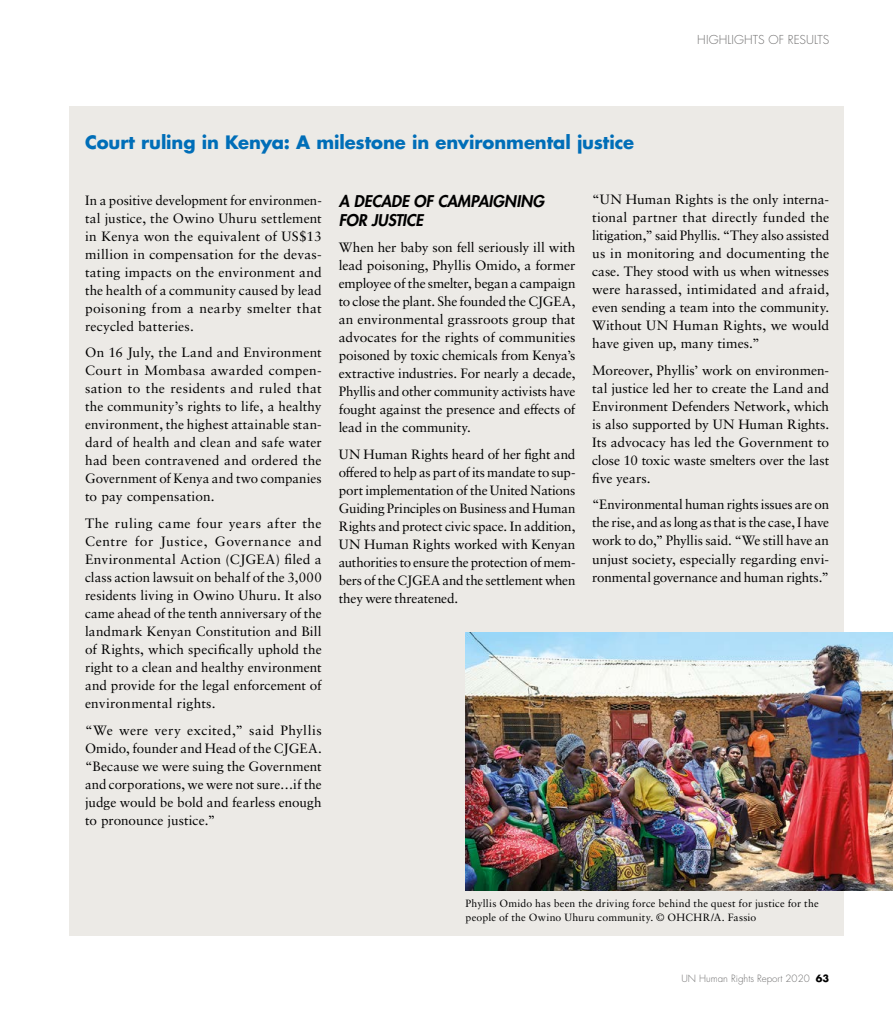
<style>
.page{position:relative;width:893px;height:1021px;background:#fff}
.page>*{position:absolute;margin:0;border:0;box-sizing:border-box;transform-origin:0 0}
.story_title{font:700 18px "Futura Std";letter-spacing:-.005em;color:#006eb8}
.paragraph_title{font:italic 800 15.75px/18.8px "Futura Std";color:#000}
.body{font:13.5px/18px "Sabon LT Pro";color:#000;text-align:justify}
.t1{font:300 12px "Futura Std";letter-spacing:.01em;color:#706f6f}
.image_credit{font:10.5px/13.5px "Sabon LT Pro";letter-spacing:.02em;color:#000}
.t2{font:300 9.75px "Futura Std";color:#706f6f}
.s1{font-weight:700;color:#000}
</style>
<div class="page">
<div style="left:70px;top:106px;width:774px;height:829px;background:#eceae6"></div>
<img style="left:466px;top:633px;width:427px;height:257px">
<p class="story_title" style="left:85px;top:130px;width:551px">Court ruling in Kenya: A milestone in environmental justice</p>
<p class="t1" style="left:697px;top:32px;width:133px">HIGHLIGHTS OF RESULTS</p>
<p class="body" style="left:85px;top:191px;width:238px">In a positive development for environmen&shy;tal justice, the Owino Uhuru settlement in Kenya won the equivalent of US$13 million in compensation for the devas&shy;tating impacts on the environment and the health of a community caused by lead poisoning from a nearby smelter that recycled batteries.</p>
<p class="body" style="left:85px;top:343px;width:238px">On 16 July, the Land and Environment Court in Mombasa awarded compen&shy;sation to the residents and ruled that the community’s rights to life, a healthy environment, the highest attainable stan&shy;dard of health and clean and safe water had been contravened and ordered the Government of Kenya and two companies to pay compensation.</p>
<p class="body" style="left:85px;top:514px;width:238px">The ruling came four years after the Centre for Justice, Governance and Environmental Action (CJGEA) filed a class action lawsuit on behalf of the 3,000 residents living in Owino Uhuru. It also came ahead of the tenth anniversary of the landmark Kenyan Constitution and Bill of Rights, which specifically uphold the right to a clean and healthy environment and provide for the legal enforcement of environmental rights.</p>
<p class="body" style="left:85px;top:720px;width:238px">“We were very excited,” said Phyllis Omido, founder and Head of the CJGEA. “Because we were suing the Government and corporations, we were not sure…if the judge would be bold and fearless enough to pronounce justice.”</p>
<p class="paragraph_title" style="left:339px;top:192px;width:207px">A DECADE OF CAMPAIGNING<br>FOR JUSTICE</p>
<p class="body" style="left:339px;top:238px;width:238px">When her baby son fell seriously ill with lead poisoning, Phyllis Omido, a former employee of the smelter, began a campaign to close the plant. She founded the CJGEA, an environmental grassroots group that advocates for the rights of communities poisoned by toxic chemicals from Kenya’s extractive industries. For nearly a decade, Phyllis and other community activists have fought against the presence and effects of lead in the community.</p>
<p class="body" style="left:339px;top:445px;width:238px">UN Human Rights heard of her fight and offered to help as part of its mandate to sup&shy;port implementation of the United Nations Guiding Principles on Business and Human Rights and protect civic space. In addition, UN Human Rights worked with Kenyan authorities to ensure the protection of mem&shy;bers of the CJGEA and the settlement when they were threatened.</p>
<p class="body" style="left:592px;top:190px;width:239px">“UN Human Rights is the only interna&shy;tional partner that directly funded the litigation,” said Phyllis. “They also assisted us in monitoring and documenting the case. They stood with us when witnesses were harassed, intimidated and afraid, even sending a team into the community.<br>Without UN Human Rights, we would have given up, many times.”</p>
<p class="body" style="left:592px;top:361px;width:239px">Moreover, Phyllis’ work on environmen&shy;tal justice led her to create the Land and Environment Defenders Network, which is also supported by UN Human Rights.<br>Its advocacy has led the Government to close 10 toxic waste smelters over the last five years.</p>
<p class="body" style="left:592px;top:495px;width:239px">“Environmental human rights issues are on the rise, and as long as that is the case, I have work to do,” Phyllis said. “We still have an unjust society, especially regarding envi&shy;ronmental governance and human rights.”</p>
<p class="image_credit" style="left:466px;top:896px;width:355px">Phyllis Omido has been the driving force behind the quest for justice for the people of the Owino Uhuru community. © OHCHR/A. Fassio</p>
<p class="t2" style="left:681px;top:973px;width:149px">UN Human Rights Report 2020 <span class="s1">63</span></p>
</div>
